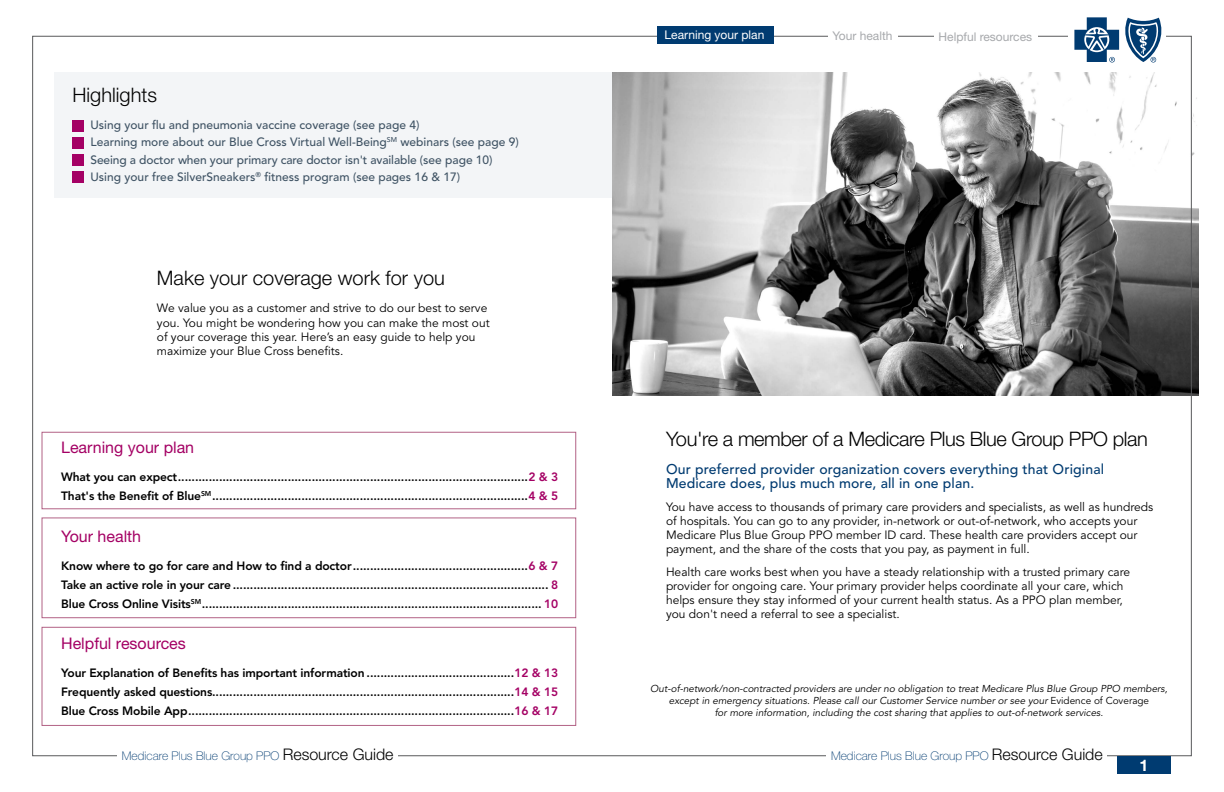
<style>
.page{position:relative;width:1224px;height:792px;background:#fff}
.page>*{position:absolute;margin:0;border:0;box-sizing:border-box;transform-origin:0 0}
.t1{font:300 20px "Helvetica Neue LT Std";letter-spacing:-.02em;color:#000}
.t2{font:300 20px "Helvetica Neue LT Std";color:#000}
.t3{font:16px "Helvetica Neue LT Std";color:#a40064}
.t4{font:700 16px "Helvetica Neue LT Std";color:#fff}
.t5{font:500 14px/14px "Avenir LT Std";letter-spacing:.01em;color:#003b71}
.t6{font:800 12px/18.9px "Avenir LT Std";letter-spacing:-.01em;color:#000;text-align:justify}
.t7{font:12px/14px "Avenir LT Std";color:#000}
.t8{font:500 12px/17.1px "Avenir LT Std";color:#3f5364}
.t9{font:100 12px "Helvetica Neue LT Std";color:#003b71}
.t10{font:12px "Helvetica Neue LT Std";color:#a7a9ac}
.t11{font:12px "Helvetica Neue LT Std";color:#fff}
.t12{font:italic 10px/12px "Avenir LT Std";color:#000;text-align:center}
.s1{color:#a40064}
.s2{font-weight:300;font-size:16px;color:#000}
.s3{font-style:normal}
</style>
<div class="page">
<div style="left:54px;top:72px;width:558px;height:126px;background:#f3f5f7"></div>
<img style="left:612px;top:72px;width:587px;height:324px">
<svg style="left:1074px;top:17px;width:88px;height:46px"></svg>
<div style="left:1117px;top:756px;width:54px;height:18px;background:#003b71"></div>
<div style="left:657px;top:26px;width:117px;height:18px;background:#003b71"></div>
<div style="left:73px;top:120px;width:11px;height:11px;background:#a40064"></div>
<div style="left:73px;top:137px;width:11px;height:11px;background:#a40064"></div>
<div style="left:73px;top:154px;width:11px;height:11px;background:#a40064"></div>
<div style="left:73px;top:171px;width:11px;height:11px;background:#a40064"></div>
<div style="left:42px;top:432px;width:534px;height:77px;border:1px solid #b26285"></div>
<div style="left:42px;top:518px;width:534px;height:100px;border:1px solid #b26285"></div>
<div style="left:42px;top:627px;width:534px;height:99px;border:1px solid #b26285"></div>
<h1 class="t2" style="left:73px;top:83px;width:86px">Highlights</h1>
<p class="t8" style="left:91px;top:117px;width:430px">Using your flu and pneumonia vaccine coverage (see page 4)<br>Learning more about our Blue Cross Virtual Well-Being<sup>SM</sup> webinars (see page 9)<br>Seeing a doctor when your primary care doctor isn't available (see page 10)<br>Using your free SilverSneakers<sup>®</sup> fitness program (see pages 16 &amp; 17)</p>
<h1 class="t2" style="left:157px;top:266px;width:289px">Make your coverage work for you</h1>
<p class="t7" style="left:157px;top:302px;width:334px">We value you as a customer and strive to do our best to serve you. You might be wondering how you can make the most out of your coverage this year. Here’s an easy guide to help you maximize your Blue Cross benefits.</p>
<h2 class="t3" style="left:61px;top:438px;width:135px">Learning your plan</h2>
<p class="t6" style="left:61px;top:468px;width:499px">What you can expect......................................................................................................<span class="s1">2 &amp; 3<br></span>That's the Benefit of Blue<sup>SM</sup>............................................................................................<span class="s1">4 &amp; 5</span></p>
<h2 class="t3" style="left:61px;top:527px;width:82px">Your health</h2>
<p class="t6" style="left:61px;top:556px;width:499px">Know where to go for care and How to find a doctor...................................................<span class="s1">6 &amp; 7<br></span>Take an active role in your care............................................................................................ <span class="s1">8<br></span>Blue Cross Online Visits<sup>SM</sup>................................................................................................... <span class="s1">10</span></p>
<h2 class="t3" style="left:61px;top:634px;width:126px">Helpful resources</h2>
<p class="t6" style="left:61px;top:664px;width:499px">Your Explanation of Benefits has important information ...........................................<span class="s1">12 &amp; 13<br></span>Frequently asked questions........................................................................................<span class="s1">14 &amp; 15<br></span>Blue Cross Mobile App...............................................................................................<span class="s1">16 &amp; 17</span></p>
<p class="t9" style="left:122px;top:749px;width:273px">Medicare Plus Blue Group PPO <span class="s2">Resource Guide</span></p>
<p class="t11" style="left:665px;top:28px;width:101px">Learning your plan</p>
<p class="t10" style="left:832px;top:28px;width:62px">Your health</p>
<p class="t10" style="left:939px;top:29px;width:95px">Helpful resources</p>
<h1 class="t1" style="left:666px;top:427px;width:483px">You're a member of a Medicare Plus Blue Group PPO plan</h1>
<p class="t5" style="left:666px;top:462px;width:440px">Our preferred provider organization covers everything that Original<br>Medicare does, plus much more, all in one plan.</p>
<p class="t7" style="left:666px;top:500px;width:489px">You have access to thousands of primary care providers and specialists, as well as hundreds of hospitals. You can go to any provider, in-network or out-of-network, who accepts your Medicare Plus Blue Group PPO member ID card. These health care providers accept our payment, and the share of the costs that you pay, as payment in full.</p>
<p class="t7" style="left:666px;top:565px;width:466px">Health care works best when you have a steady relationship with a trusted primary care provider for ongoing care. Your primary provider helps coordinate all your care, which helps ensure they stay informed of your current health status. As a PPO plan member, you don't need a referral to see a specialist.</p>
<p class="t12" style="left:650px;top:682px;width:519px">Out‑of‑network/non‑contracted providers are under no obligation to treat Medicare Plus Blue Group PPO members, except in emergency situations. Please call our Customer Service number or see your <span class="s3">Evidence of Coverage<br></span>for more information, including the cost sharing that applies to out‑of‑network services.</p>
<p class="t9" style="left:831px;top:749px;width:273px">Medicare Plus Blue Group PPO <span class="s2">Resource Guide</span></p>
<h2 class="t4" style="left:1140px;top:755px;width:10px">1</h2>
</div>
